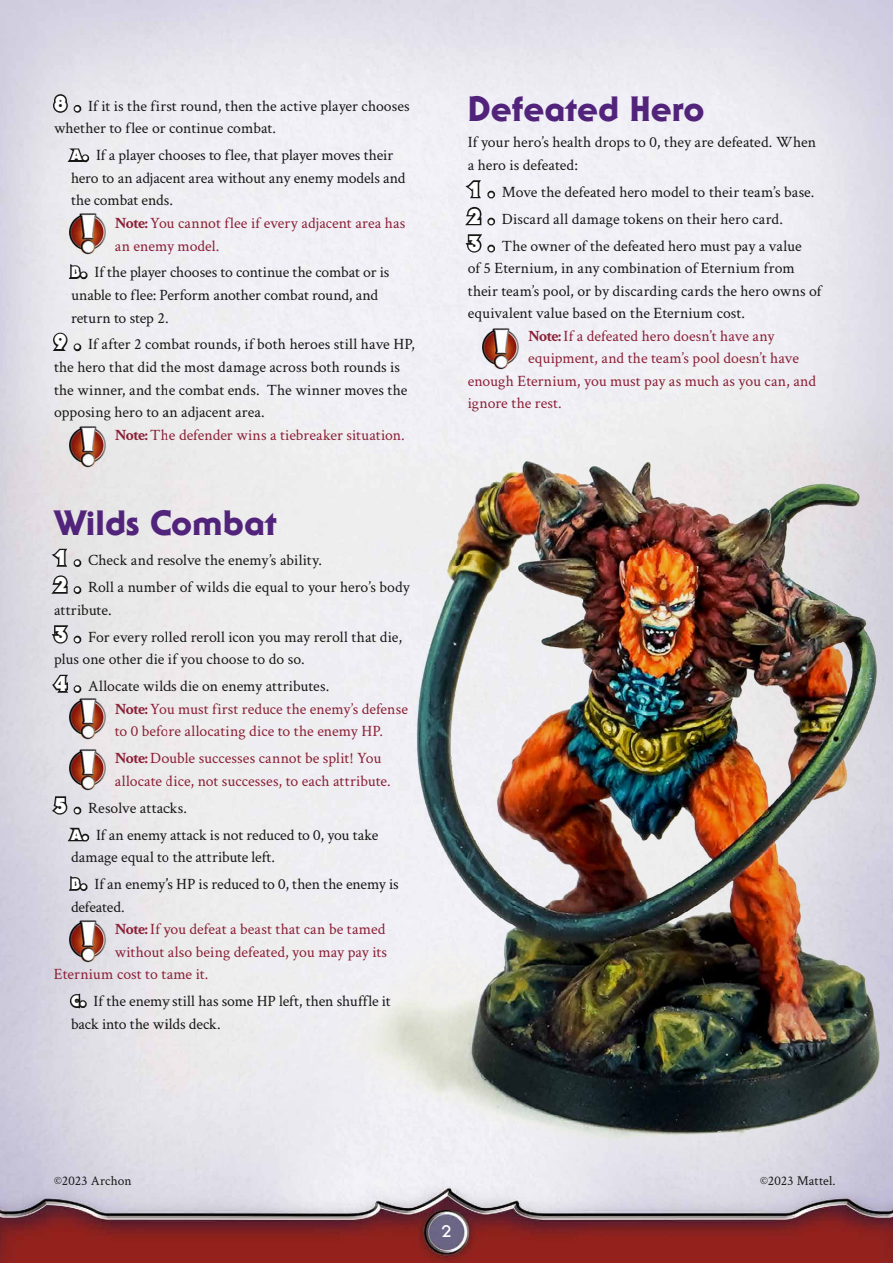
<style>
.page{position:relative;width:893px;height:1263px;background:#fff}
.page>*{position:absolute;margin:0;border:0;box-sizing:border-box;transform-origin:0 0}
.t1{font:800 34.5px "Serif Gothic Std";color:#52237b}
.t2{font:700 16.5px "Serif Gothic Std";color:#fff}
.t3{font:15.75px/22.5px "Crimson Text";color:#181716}
.t4{font:15.75px/22.5px "Crimson Text";color:#8b1f35}
.t5{font:13.5px "Crimson Text";letter-spacing:.005em;color:#181716}
.s1{font-family:"Serif Gothic Std";font-weight:900;font-size:21px}
.s2{font-family:"Serif Gothic Std";font-weight:900;font-size:14.7px}
.s3{font-weight:700}
</style>
<div class="page">
<img style="left:0;top:0;width:893px;height:1263px">
<img style="left:68px;top:213px;width:38px;height:42px">
<img style="left:68px;top:425px;width:38px;height:42px">
<img style="left:68px;top:920px;width:38px;height:42px">
<img style="left:68px;top:697px;width:38px;height:42px">
<img style="left:68px;top:748px;width:38px;height:42px">
<img style="left:482px;top:327px;width:38px;height:42px">
<img style="left:168px;top:390px;width:725px;height:872px">
<p class="t3" style="left:54px;top:94px;width:357px"><span class="s1">8 .</span> If it is the first round, then the active player chooses whether to flee or continue combat.</p>
<p class="t3" style="left:71px;top:144px;width:336px"><span class="s2">A</span><span class="s1">.</span> If a player chooses to flee, that player moves their hero to an adjacent area without any enemy models and the combat ends.</p>
<p class="t4" style="left:115px;top:211px;width:292px"><span class="s3">Note:</span> You cannot flee if every adjacent area has an enemy model.</p>
<p class="t3" style="left:71px;top:261px;width:320px"><span class="s2">B</span><span class="s1">.</span> If the player chooses to continue the combat or is unable to flee: Perform another combat round, and return to step 2.</p>
<p class="t3" style="left:54px;top:333px;width:362px"><span class="s1">9 .</span> If after 2 combat rounds, if both heroes still have HP, the hero that did the most damage across both rounds is the winner, and the combat ends. The winner moves the opposing hero to an adjacent area.</p>
<p class="t4" style="left:115px;top:423px;width:292px"><span class="s3">Note:</span> The defender wins a tiebreaker situation.</p>
<h1 class="t1" style="left:54px;top:501px;width:224px">Wilds Combat</h1>
<p class="t3" style="left:54px;top:546px;width:357px;line-height:27px"><span class="s1">1 .</span> Check and resolve the enemy’s ability.<br><span class="s1">2 .</span> Roll a number of wilds die equal to your hero’s body</p>
<p class="t3" style="left:54px;top:596px;width:349px;line-height:27px">attribute.<br><span class="s1">3 .</span> For every rolled reroll icon you may reroll that die,</p>
<p class="t3" style="left:54px;top:645px;width:277px;line-height:27px">plus one other die if you choose to do so.<br><span class="s1">4 .</span> Allocate wilds die on enemy attributes.</p>
<p class="t4" style="left:115px;top:697px;width:295px"><span class="s3">Note:</span> You must first reduce the enemy’s defense to 0 before allocating dice to the enemy HP.</p>
<p class="t4" style="left:115px;top:746px;width:277px"><span class="s3">Note:</span> Double successes cannot be split! You allocate dice, not successes, to each attribute.</p>
<p class="t3" style="left:71px;top:794px;width:309px;line-height:27px;text-indent:-17px"><span class="s1">5 .</span> Resolve attacks.<br><span class="s2">A</span><span class="s1">.</span> If an enemy attack is not reduced to 0, you take</p>
<p class="t3" style="left:71px;top:843px;width:329px;line-height:27px">damage equal to the attribute left.<br><span class="s2">B</span><span class="s1">.</span> If an enemy’s HP is reduced to 0, then the enemy is</p>
<p class="t3" style="left:71px;top:895px;width:55px">defeated.</p>
<p class="t4" style="left:115px;top:917px;width:272px"><span class="s3">Note:</span> If you defeat a beast that can be tamed</p>
<p class="t4" style="left:115px;top:940px;width:274px">without also being defeated, you may pay its</p>
<p class="t4" style="left:54px;top:962px;width:156px">Eternium cost to tame it.</p>
<p class="t3" style="left:71px;top:989px;width:321px"><span class="s2">C</span><span class="s1">.</span> If the enemy still has some HP left, then shuffle it back into the wilds deck.</p>
<h1 class="t1" style="left:468px;top:87px;width:238px">Defeated Hero</h1>
<p class="t3" style="left:468px;top:130px;width:350px">If your hero’s health drops to 0, they are defeated. When a hero is defeated:</p>
<p class="t3" style="left:468px;top:178px;width:348px;line-height:27px"><span class="s1">1 .</span> Move the defeated hero model to their team’s base.<br><span class="s1">2 .</span> Discard all damage tokens on their hero card.<br><span class="s1">3 .</span> The owner of the defeated hero must pay a value</p>
<p class="t3" style="left:468px;top:256px;width:329px">of 5 Eternium, in any combination of Eternium from</p>
<p class="t3" style="left:468px;top:279px;width:355px">their team’s pool, or by discarding cards the hero owns of</p>
<p class="t3" style="left:468px;top:301px;width:279px">equivalent value based on the Eternium cost.</p>
<p class="t4" style="left:528px;top:324px;width:248px"><span class="s3">Note:</span> If a defeated hero doesn’t have any</p>
<p class="t4" style="left:528px;top:346px;width:272px">equipment, and the team’s pool doesn’t have</p>
<p class="t4" style="left:468px;top:369px;width:350px">enough Eternium, you must pay as much as you can, and</p>
<p class="t4" style="left:468px;top:391px;width:95px">ignore the rest.</p>
<p class="t5" style="left:54px;top:1171px;width:79px">©2023 Archon</p>
<p class="t5" style="left:760px;top:1171px;width:77px">©2023 Mattel.</p>
<p class="t2" style="left:441px;top:1221px;width:12px">2</p>
</div>
